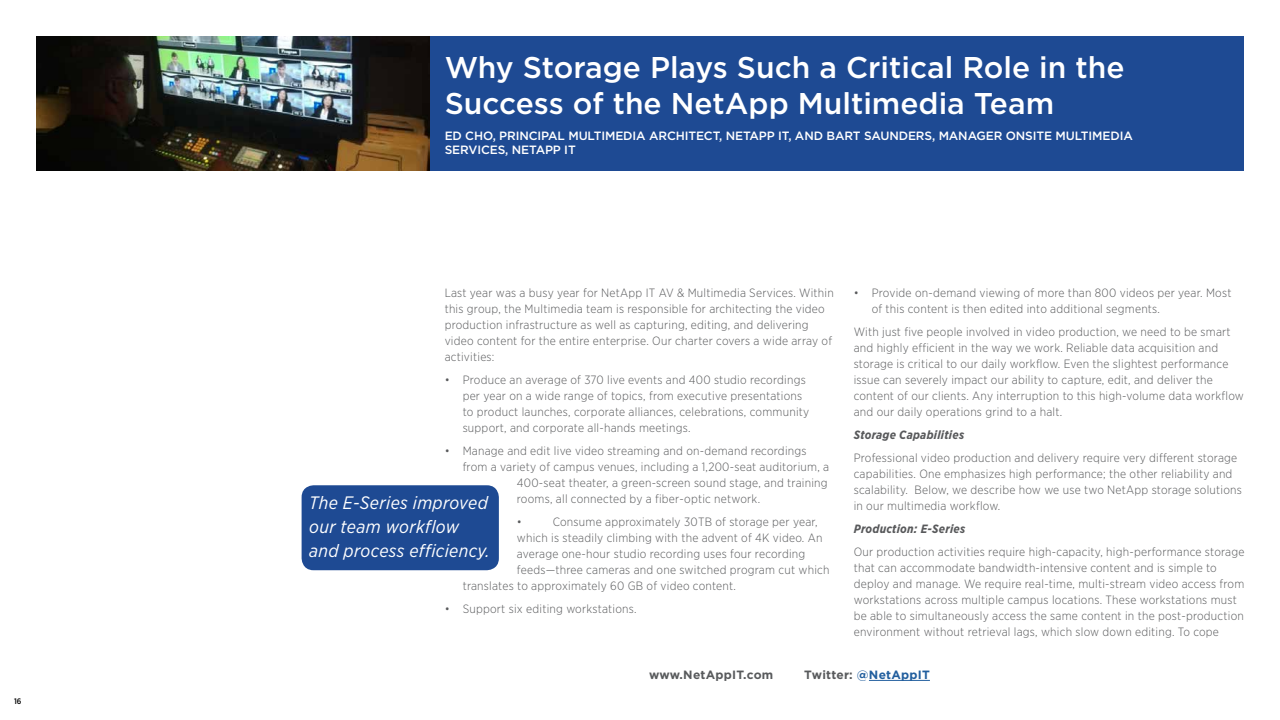
<style>
.page{position:relative;width:1280px;height:720px;background:#fff}
.page>*{position:absolute;margin:0;border:0;box-sizing:border-box;transform-origin:0 0}
.t1{font:500 30px/36px "Gotham";color:#fff}
.t2{font:italic 18px/24px "Gotham Narrow";letter-spacing:.02em;color:#fff}
.t3{font:300 12px/16px "Gotham Narrow";letter-spacing:.02em;color:#58595b}
.t4{font:500 12px/14px "Gotham";letter-spacing:-.01em;color:#fff}
.t5{font:italic 700 12px "Gotham Narrow";letter-spacing:.02em;color:#58595b}
.t6{font:700 12px "Gotham";letter-spacing:.02em;color:#215e9e}
.t7{font:700 12px "Gotham";letter-spacing:.02em;color:#585a5c}
.t8{font:500 8px "Gotham Narrow";color:#000}
.s1{color:#585a5c}
</style>
<div class="page">
<div style="left:36px;top:36px;width:1208px;height:134px;background:#1e4a93"></div>
<div style="left:302px;top:485px;width:197px;height:85px;background:#1e4a93;border-radius:12px"></div>
<img style="left:36px;top:36px;width:394px;height:134px">
<hr style="left:869px;top:680px;width:61px;height:1px;background:#215e9e">
<p class="t8" style="left:14px;top:696px;width:9px">16</p>
<h1 class="t1" style="left:445px;top:49px;width:681px">Why Storage Plays Such a Critical Role in the<br>Success of the NetApp Multimedia Team</h1>
<p class="t4" style="left:445px;top:128px;width:690px">ED CHO, PRINCIPAL MULTIMEDIA ARCHITECT, NETAPP IT, AND BART SAUNDERS, MANAGER ONSITE MULTIMEDIA<br>SERVICES, NETAPP IT</p>
<p class="t3" style="left:445px;top:284px;width:391px">Last year was a busy year for NetApp IT AV &amp; Multimedia Services. Within this group, the Multimedia team is responsible for architecting the video production infrastructure as well as capturing, editing, and delivering video content for the entire enterprise. Our charter covers a wide array of activities:</p>
<p class="t3" style="left:463px;top:371px;width:348px;text-indent:-18px">• Produce an average of 370 live events and 400 studio recordings per year on a wide range of topics, from executive presentations to product launches, corporate alliances, celebrations, community support, and corporate all-hands meetings.</p>
<p class="t3" style="left:445px;top:442px;width:363px">• Manage and edit live video streaming and on-demand recordings</p>
<p class="t3" style="left:463px;top:458px;width:368px">from a variety of campus venues, including a 1,200-seat auditorium, a</p>
<p class="t3" style="left:517px;top:474px;width:312px">400-seat theater, a green-screen sound stage, and training</p>
<p class="t3" style="left:517px;top:490px;width:245px">rooms, all connected by a fiber-optic network.</p>
<p class="t3" style="left:517px;top:513px;width:7px">•</p>
<p class="t3" style="left:553px;top:513px;width:266px">Consume approximately 30TB of storage per year,</p>
<p class="t3" style="left:517px;top:529px;width:307px">which is steadily climbing with the advent of 4K video. An</p>
<p class="t3" style="left:517px;top:545px;width:290px">average one-hour studio recording uses four recording</p>
<p class="t3" style="left:517px;top:561px;width:314px">feeds—three cameras and one switched program cut which</p>
<p class="t3" style="left:463px;top:577px;width:275px">translates to approximately 60 GB of video content.</p>
<p class="t3" style="left:445px;top:600px;width:194px">• Support six editing workstations.</p>
<h2 class="t2" style="left:309px;top:490px;width:182px">The E-Series improved our team workflow and process efficiency.</h2>
<p class="t3" style="left:872px;top:284px;width:361px;text-indent:-18px">• Provide on-demand viewing of more than 800 videos per year. Most of this content is then edited into additional segments.</p>
<p class="t3" style="left:854px;top:323px;width:392px">With just five people involved in video production, we need to be smart and highly efficient in the way we work. Reliable data acquisition and storage is critical to our daily workflow. Even the slightest performance issue can severely impact our ability to capture, edit, and deliver the content of our clients. Any interruption to this high-volume data workflow and our daily operations grind to a halt.</p>
<p class="t5" style="left:854px;top:427px;width:112px">Storage Capabilities</p>
<p class="t3" style="left:854px;top:449px;width:390px">Professional video production and delivery require very different storage capabilities. One emphasizes high performance; the other reliability and scalability. Below, we describe how we use two NetApp storage solutions in our multimedia workflow.</p>
<p class="t5" style="left:854px;top:521px;width:113px">Production: E-Series</p>
<p class="t3" style="left:854px;top:543px;width:392px">Our production activities require high-capacity, high-performance storage that can accommodate bandwidth-intensive content and is simple to deploy and manage. We require real-time, multi-stream video access from workstations across multiple campus locations. These workstations must be able to simultaneously access the same content in the post-production environment without retrieval lags, which slow down editing. To cope</p>
<p class="t7" style="left:649px;top:667px;width:126px">www.NetAppIT.com</p>
<p class="t6" style="left:804px;top:667px;width:127px"><span class="s1">Twitter:</span> @NetAppIT</p>
</div>
